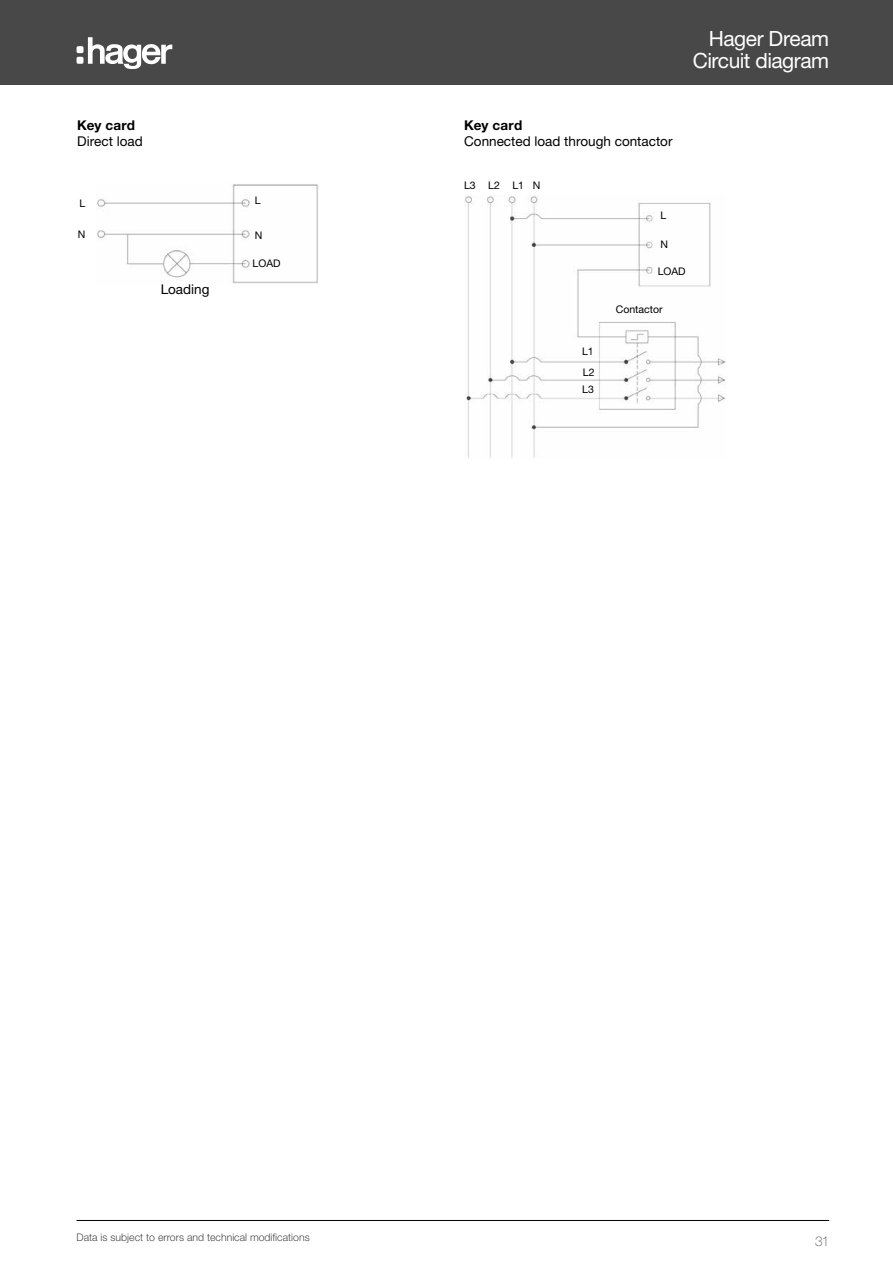
<style>
.page{position:relative;width:893px;height:1263px;background:#fff}
.page>*{position:absolute;margin:0;border:0;box-sizing:border-box;transform-origin:0 0}
.t1{font:21px/22.5px "Helvetica Neue LT";letter-spacing:-.025em;color:#fff;text-align:right}
.t2{font:13.5px "Helvetica Neue LT";color:#000}
.t3{font:700 13.5px "Helvetica Neue LT";letter-spacing:.02em;color:#000}
.t4{font:100 13.5px "Helvetica Neue LT";color:#484848}
.t5{font:300 10.5px "Helvetica Neue LT";color:#484848}
.t6{font:10.5px/20.2px "Helvetica Neue LT";color:#000}
</style>
<div class="page">
<div style="left:0;top:0;width:893px;height:85px;background:#484848"></div>
<svg style="left:88px;top:37px;width:84px;height:32px"></svg>
<div style="left:77px;top:46px;width:7px;height:7px;background:#fff;border-radius:2px"></div>
<div style="left:77px;top:57px;width:7px;height:7px;background:#fff;border-radius:2px"></div>
<hr style="left:77px;top:1220px;width:752px;height:1px;background:#000">
<img style="left:96px;top:184px;width:222px;height:100px">
<img style="left:465px;top:195px;width:261px;height:263px">
<h1 class="t1" style="left:693px;top:27px;width:138px">Hager Dream<br>Circuit diagram</h1>
<p class="t3" style="left:77px;top:117px;width:60px">Key card</p>
<p class="t3" style="left:464px;top:117px;width:60px">Key card</p>
<p class="t2" style="left:77px;top:133px;width:67px">Direct load</p>
<p class="t2" style="left:464px;top:133px;width:210px">Connected load through contactor</p>
<p class="t6" style="left:79px;top:193px;width:7px">L</p>
<p class="t6" style="left:78px;top:224px;width:9px">N</p>
<p class="t2" style="left:161px;top:281px;width:50px">Loading</p>
<p class="t6" style="left:255px;top:190px;width:7px">L</p>
<p class="t6" style="left:255px;top:225px;width:9px">N</p>
<p class="t6" style="left:253px;top:253px;width:30px">LOAD</p>
<p class="t6" style="left:464px;top:175px;width:78px">L3 L2 L1 N</p>
<p class="t6" style="left:582px;top:341px;width:14px">L1<br>L2</p>
<p class="t6" style="left:582px;top:379px;width:13px">L3</p>
<p class="t6" style="left:660px;top:205px;width:7px">L</p>
<p class="t6" style="left:660px;top:234px;width:9px">N</p>
<p class="t6" style="left:658px;top:261px;width:30px">LOAD</p>
<p class="t6" style="left:616px;top:298px;width:48px">Contactor</p>
<p class="t5" style="left:77px;top:1231px;width:235px">Data is subject to errors and technical modifications</p>
<p class="t4" style="left:815px;top:1233px;width:16px">31</p>
</div>
